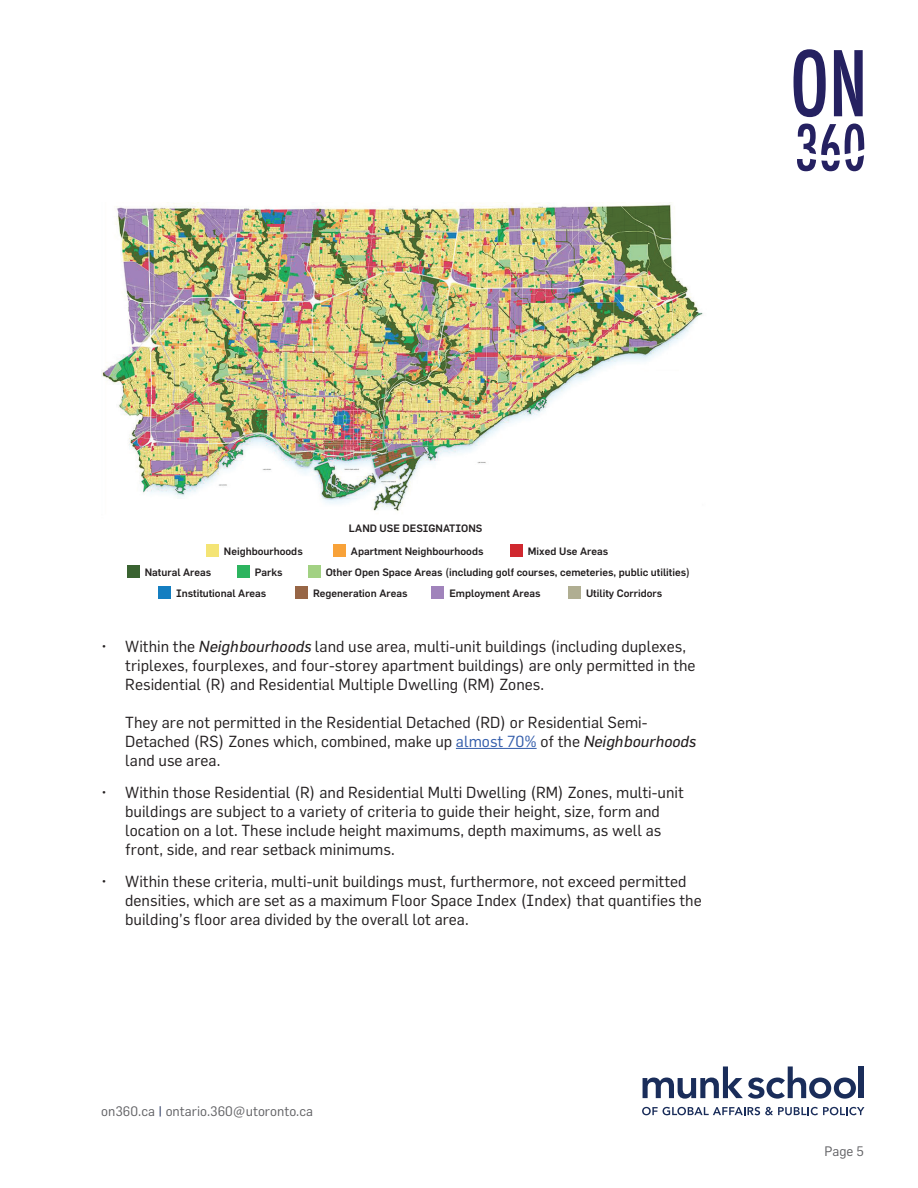
<style>
.page{position:relative;width:918px;height:1188px;background:#fff}
.page>*{position:absolute;margin:0;border:0;box-sizing:border-box;transform-origin:0 0}
.t1{font:15.75px/18.9px "Flama";color:#231f20}
.t2{font:13.5px "Flama";color:#636366}
.t3{font:500 10.5px "Flama";color:#231f20}
.s1{font-style:italic}
.s2{color:#325caa}
.s3{color:#182651}
</style>
<div class="page">
<svg style="left:643px;top:1066px;width:213px;height:33px"></svg>
<div style="left:859px;top:1066px;width:5px;height:32px;background:#1a2d5a"></div>
<svg style="left:642px;top:1107px;width:222px;height:8px"></svg>
<svg style="left:794px;top:49px;width:32px;height:68px"></svg>
<svg style="left:834px;top:50px;width:29px;height:66px"></svg>
<svg style="left:797px;top:124px;width:67px;height:47px"></svg>
<hr style="left:456px;top:748px;width:81px;height:1px;background:#325caa">
<img style="left:101px;top:202px;width:602px;height:309px">
<div style="left:206px;top:544px;width:13px;height:13px;background:#f4e475"></div>
<div style="left:333px;top:544px;width:13px;height:13px;background:#f8a239"></div>
<div style="left:510px;top:544px;width:13px;height:13px;background:#d0282f"></div>
<div style="left:158px;top:586px;width:13px;height:13px;background:#147ec1"></div>
<div style="left:295px;top:586px;width:13px;height:13px;background:#976646"></div>
<div style="left:431px;top:586px;width:13px;height:13px;background:#a083bb"></div>
<div style="left:568px;top:586px;width:13px;height:13px;background:#b0ae92"></div>
<div style="left:127px;top:565px;width:13px;height:13px;background:#3a6331"></div>
<div style="left:237px;top:565px;width:13px;height:13px;background:#2db45f"></div>
<div style="left:308px;top:565px;width:13px;height:13px;background:#a2d183"></div>
<p class="t3" style="left:349px;top:522px;width:135px">LAND USE DESIGNATIONS</p>
<p class="t3" style="left:224px;top:545px;width:80px">Neighbourhoods</p>
<p class="t3" style="left:351px;top:545px;width:134px">Apartment Neighbourhoods</p>
<p class="t3" style="left:528px;top:545px;width:82px">Mixed Use Areas</p>
<p class="t3" style="left:176px;top:587px;width:92px">Institutional Areas</p>
<p class="t3" style="left:313px;top:587px;width:96px">Regeneration Areas</p>
<p class="t3" style="left:449px;top:587px;width:93px">Employment Areas</p>
<p class="t3" style="left:586px;top:587px;width:78px">Utility Corridors</p>
<p class="t3" style="left:145px;top:566px;width:68px">Natural Areas</p>
<p class="t3" style="left:255px;top:566px;width:29px">Parks</p>
<p class="t3" style="left:326px;top:566px;width:366px">Other Open Space Areas (including golf courses, cemeteries, public utilities)</p>
<p class="t1" style="left:125px;top:637px;width:572px;text-indent:-24px">• Within the <span class="s1">Neighbourhoods</span> land use area, multi-unit buildings (including duplexes, triplexes, fourplexes, and four-storey apartment buildings) are only permitted in the<br>Residential (R) and Residential Multiple Dwelling (RM) Zones.</p>
<p class="t1" style="left:125px;top:713px;width:573px">They are not permitted in the Residential Detached (RD) or Residential Semi-<br>Detached (RS) Zones which, combined, make up <span class="s2">almost 70%</span> of the <span class="s1">Neighbourhoods </span>land use area.</p>
<p class="t1" style="left:125px;top:783px;width:560px;text-indent:-24px">• Within those Residential (R) and Residential Multi Dwelling (RM) Zones, multi-unit buildings are subject to a variety of criteria to guide their height, size, form and location on a lot. These include height maximums, depth maximums, as well as front, side, and rear setback minimums.</p>
<p class="t1" style="left:125px;top:872px;width:578px;text-indent:-24px">• Within these criteria, multi-unit buildings must, furthermore, not exceed permitted densities, which are set as a maximum Floor Space Index (Index) that quantifies the building’s floor area divided by the overall lot area.</p>
<p class="t2" style="left:101px;top:1103px;width:213px">on360.ca <span class="s3">|</span> ontario.360@utoronto.ca</p>
<p class="t2" style="left:824px;top:1143px;width:41px">Page 5</p>
</div>
